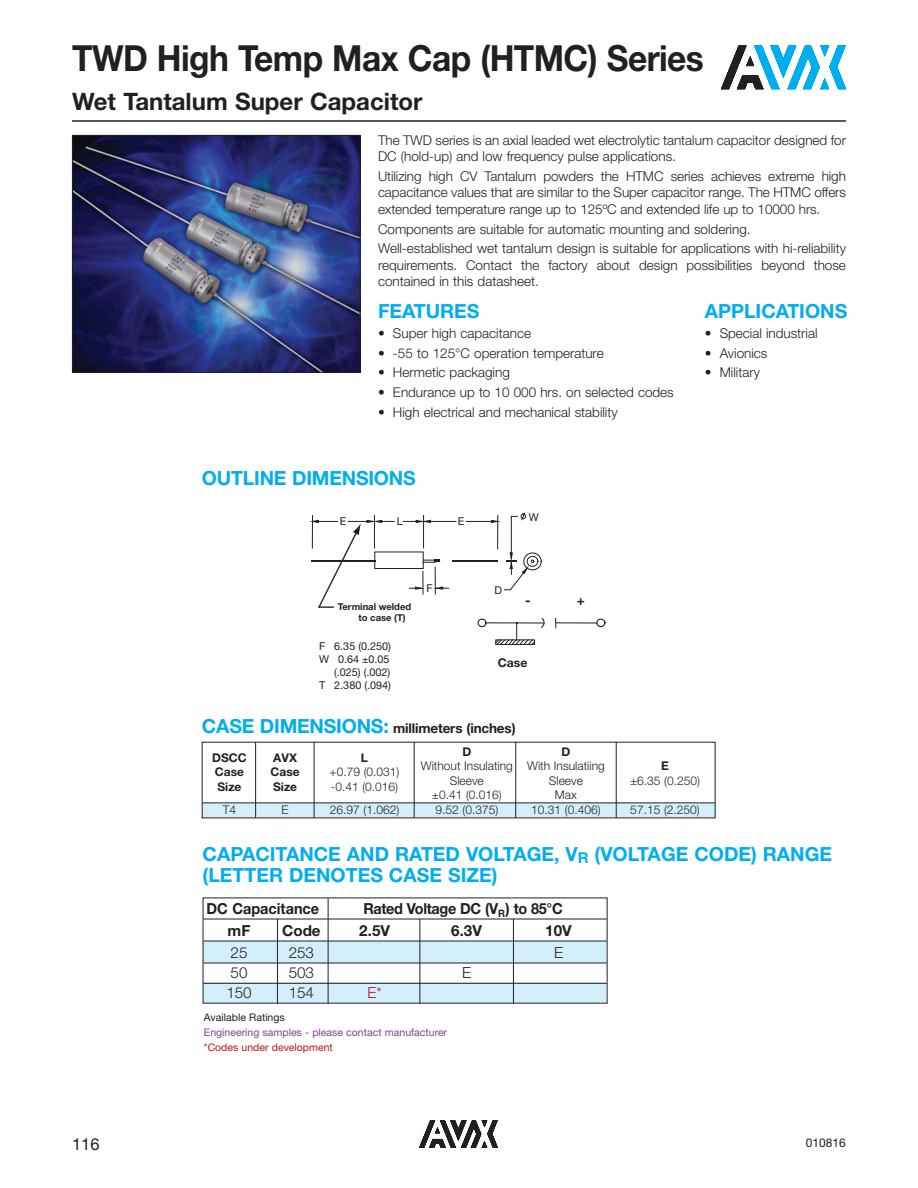
<style>
.page{position:relative;width:918px;height:1188px;background:#fff}
.page>*{position:absolute;margin:0;border:0;box-sizing:border-box;transform-origin:0 0}
.t1{font:700 36px "Helvetica Neue LT Std";letter-spacing:-.015em;color:#231f20;scale:.93 1}
.t2{font:700 24px "Helvetica Neue LT Std";color:#231f20}
.t3{font:700 19.5px/21px "Helvetica Neue LT Std";color:#00aeef}
.t4{font:700 19.5px "Helvetica Neue";color:#00aeef}
.t5{font:16.5px "Helvetica Neue LT Std";color:#231f20}
.t6{font:700 15.3px "Helvetica Neue LT Std";letter-spacing:-.02em;color:#231f20;scale:.95 1}
.t7{font:300 15.3px "Helvetica Neue LT Std";color:#231f20}
.t8{font:700 15.3px "Helvetica Neue LT Std";color:#231f20}
.t9{font:700 15.3px "Helvetica Neue LT Std";color:#231f20;scale:.95 1}
.t10{font:300 15.3px "Helvetica Neue LT Std";color:#c0141b}
.t11{font:300 13.5px/16.5px "Helvetica Neue LT Std";color:#231f20}
.t12{font:700 13.5px "Helvetica Neue LT Std";letter-spacing:-.01em;color:#231f20}
.t13{font:700 13.5px "Helvetica Neue";color:#231f20}
.t14{font:700 12.15px "Helvetica Neue";color:#231f20}
.t15{font:300 12px "Helvetica Neue LT Std";color:#231f20}
.t16{font:700 12px "Helvetica Neue LT Std";color:#231f20}
.t17{font:12px "Helvetica Neue";color:#231f20}
.t18{font:10.8px/13px "Helvetica Neue";color:#231f20;text-align:right}
.t19{font:10.5px "Helvetica Neue LT Std";color:#83418e}
.t20{font:10.5px "Helvetica Neue LT Std";color:#c0141b}
.t21{font:10.5px "Helvetica Neue LT Std";color:#231f20}
.t22{font:700 9.45px/11.2px "Helvetica Neue";color:#231f20}
.s1{font-size:19.5px;color:#00aeef}
.s2{font-size:15px}
</style>
<div class="page">
<div style="left:204px;top:941px;width:402px;height:22px;background:#d4effc"></div>
<div style="left:204px;top:983px;width:402px;height:20px;background:#d4effc"></div>
<svg style="left:419px;top:1120px;width:79px;height:28px"></svg>
<svg style="left:721px;top:46px;width:125px;height:43px"></svg>
<div style="left:202px;top:803px;width:514px;height:14px;background:#d4effc"></div>
<hr style="left:72px;top:120px;width:774px;height:2px;background:#231f20">
<div style="left:374px;top:552px;width:50px;height:17px;border:1px solid #231f20"></div>
<svg style="left:596px;top:618px;width:10px;height:9px"></svg>
<svg style="left:477px;top:618px;width:10px;height:9px"></svg>
<hr style="left:485px;top:623px;width:59px;height:1px;background:#231f20">
<hr style="left:556px;top:623px;width:41px;height:1px;background:#231f20">
<svg style="left:541px;top:618px;width:4px;height:10px"></svg>
<svg style="left:495px;top:622px;width:40px;height:23px"></svg>
<svg style="left:403px;top:520px;width:53px;height:3px"></svg>
<hr style="left:312px;top:516px;width:1px;height:32px;background:#231f20">
<hr style="left:374px;top:516px;width:1px;height:32px;background:#231f20">
<hr style="left:423px;top:516px;width:1px;height:32px;background:#231f20">
<svg style="left:309px;top:520px;width:85px;height:88px"></svg>
<svg style="left:410px;top:560px;width:39px;height:34px"></svg>
<hr style="left:453px;top:560px;width:45px;height:2px;background:#231f20">
<hr style="left:311px;top:560px;width:64px;height:2px;background:#231f20">
<svg style="left:466px;top:512px;width:76px;height:78px"></svg>
<hr style="left:203px;top:802px;width:512px;height:1px;background:#231f20">
<hr style="left:255px;top:742px;width:1px;height:76px;background:#231f20">
<hr style="left:314px;top:742px;width:1px;height:76px;background:#231f20">
<hr style="left:414px;top:742px;width:1px;height:76px;background:#231f20">
<hr style="left:515px;top:742px;width:1px;height:76px;background:#231f20">
<hr style="left:616px;top:742px;width:1px;height:76px;background:#231f20">
<img style="left:74px;top:137px;width:284px;height:234px">
<div style="left:72px;top:135px;width:288px;height:238px;border:1px solid #231f20"></div>
<hr style="left:203px;top:919px;width:404px;height:1px;background:#231f20">
<hr style="left:203px;top:941px;width:404px;height:1px;background:#231f20">
<hr style="left:203px;top:963px;width:404px;height:1px;background:#231f20">
<hr style="left:203px;top:983px;width:404px;height:1px;background:#231f20">
<hr style="left:328px;top:898px;width:1px;height:106px;background:#231f20">
<hr style="left:419px;top:919px;width:1px;height:85px;background:#231f20">
<hr style="left:277px;top:919px;width:1px;height:85px;background:#231f20">
<hr style="left:513px;top:919px;width:1px;height:85px;background:#231f20">
<h1 class="t1" style="left:72px;top:45px;width:681px">TWD High Temp Max Cap (HTMC) Series</h1>
<h2 class="t2" style="left:72px;top:93px;width:352px">Wet Tantalum Super Capacitor</h2>
<p class="t11" style="left:378px;top:133px;width:470px">The TWD series is an axial leaded wet electrolytic tantalum capacitor designed for<br>DC (hold-up) and low frequency pulse applications.</p>
<p class="t11" style="left:378px;top:169px;width:469px;text-align:justify">Utilizing high CV Tantalum powders the HTMC series achieves extreme high capacitance values that are similar to the Super capacitor range. The HTMC offers extended temperature range up to 125ºC and extended life up to 10000 hrs.</p>
<p class="t11" style="left:378px;top:220px;width:470px;line-height:19.8px">Components are suitable for automatic mounting and soldering.<br>Well-established wet tantalum design is suitable for applications with hi-reliability</p>
<p class="t11" style="left:378px;top:258px;width:469px">requirements. Contact the factory about design possibilities beyond those contained in this datasheet.</p>
<h3 class="t4" style="left:378px;top:304px;width:103px">FEATURES</h3>
<p class="t11" style="left:378px;top:326px;width:155px">• Super high capacitance</p>
<p class="t11" style="left:378px;top:346px;width:227px">• -55 to 125°C operation temperature</p>
<p class="t11" style="left:378px;top:366px;width:133px">• Hermetic packaging</p>
<p class="t11" style="left:378px;top:385px;width:297px">• Endurance up to 10 000 hrs. on selected codes</p>
<p class="t11" style="left:378px;top:405px;width:241px">• High electrical and mechanical stability</p>
<h3 class="t4" style="left:705px;top:304px;width:144px">APPLICATIONS</h3>
<p class="t11" style="left:705px;top:326px;width:114px">• Special industrial</p>
<p class="t11" style="left:705px;top:346px;width:64px">• Avionics</p>
<p class="t11" style="left:705px;top:366px;width:57px">• Military</p>
<h3 class="t3" style="left:202px;top:470px;width:215px">OUTLINE DIMENSIONS</h3>
<p class="t18" style="left:340px;top:516px;width:8px">E</p>
<p class="t18" style="left:397px;top:516px;width:8px">L</p>
<p class="t18" style="left:458px;top:516px;width:8px">E</p>
<p class="t22" style="left:359px;top:602px;width:54px;text-indent:-21px">Terminal welded to case (T)</p>
<p class="t18" style="left:426px;top:583px;width:8px">F</p>
<p class="t18" style="left:494px;top:585px;width:9px">D</p>
<p class="t18" style="left:529px;top:512px;width:12px">W</p>
<p class="t13" style="left:525px;top:596px;width:7px">-</p>
<p class="t13" style="left:577px;top:596px;width:10px">+</p>
<p class="t18" style="left:319px;top:641px;width:73px">F 6.35 (0.250)<br>W 0.64 ±0.05 (.025) (.002)<br>T 2.380 (.094)</p>
<p class="t14" style="left:498px;top:659px;width:31px">Case</p>
<p class="t12" style="left:202px;top:723px;width:315px"><span class="s1">CASE DIMENSIONS:</span> millimeters (inches)</p>
<p class="t16" style="left:212px;top:754px;width:36px">DSCC</p>
<p class="t16" style="left:273px;top:754px;width:25px">AVX</p>
<p class="t16" style="left:361px;top:754px;width:9px">L</p>
<p class="t16" style="left:215px;top:768px;width:31px">Case</p>
<p class="t16" style="left:271px;top:768px;width:31px">Case</p>
<p class="t15" style="left:330px;top:768px;width:72px">+0.79 (0.031)</p>
<p class="t16" style="left:218px;top:782px;width:25px">Size</p>
<p class="t16" style="left:273px;top:782px;width:25px">Size</p>
<p class="t15" style="left:331px;top:782px;width:69px">-0.41 (0.016)</p>
<p class="t16" style="left:462px;top:748px;width:10px">D</p>
<p class="t16" style="left:562px;top:748px;width:10px">D</p>
<p class="t15" style="left:421px;top:762px;width:185px">Without Insulating With Insulatiing</p>
<p class="t16" style="left:661px;top:762px;width:9px">E</p>
<p class="t15" style="left:450px;top:776px;width:36px">Sleeve</p>
<p class="t15" style="left:549px;top:776px;width:36px">Sleeve</p>
<p class="t15" style="left:630px;top:776px;width:72px">±6.35 (0.250)</p>
<p class="t15" style="left:432px;top:791px;width:72px">±0.41 (0.016)</p>
<p class="t15" style="left:555px;top:791px;width:23px">Max</p>
<p class="t15" style="left:223px;top:805px;width:15px">T4</p>
<p class="t15" style="left:282px;top:805px;width:9px">E</p>
<p class="t15" style="left:330px;top:805px;width:71px">26.97 (1.062)</p>
<p class="t15" style="left:435px;top:805px;width:64px">9.52 (0.375)</p>
<p class="t15" style="left:531px;top:805px;width:71px">10.31 (0.406)</p>
<p class="t15" style="left:630px;top:805px;width:71px">57.15 (2.250)</p>
<h3 class="t3" style="left:203px;top:846px;width:631px">CAPACITANCE AND RATED VOLTAGE, V<span class="s2">R</span> (VOLTAGE CODE) RANGE (LETTER DENOTES CASE SIZE)</h3>
<p class="t9" style="left:207px;top:903px;width:120px">DC Capacitance</p>
<p class="t6" style="left:363px;top:903px;width:211px">Rated Voltage DC (V<sub>R</sub>) to 85°C</p>
<p class="t8" style="left:228px;top:925px;width:24px">mF</p>
<p class="t8" style="left:282px;top:925px;width:40px">Code</p>
<p class="t8" style="left:359px;top:925px;width:32px">2.5V</p>
<p class="t8" style="left:451px;top:925px;width:32px">6.3V</p>
<p class="t8" style="left:545px;top:925px;width:28px">10V</p>
<p class="t7" style="left:231px;top:947px;width:18px">25</p>
<p class="t7" style="left:289px;top:947px;width:27px">253</p>
<p class="t7" style="left:554px;top:947px;width:11px">E</p>
<p class="t7" style="left:231px;top:967px;width:18px">50</p>
<p class="t7" style="left:289px;top:967px;width:27px">503</p>
<p class="t7" style="left:462px;top:967px;width:11px">E</p>
<p class="t7" style="left:226px;top:987px;width:27px">150</p>
<p class="t7" style="left:289px;top:987px;width:27px">154</p>
<p class="t10" style="left:367px;top:987px;width:16px">E*</p>
<p class="t21" style="left:204px;top:1013px;width:82px">Available Ratings</p>
<p class="t19" style="left:204px;top:1029px;width:245px">Engineering samples - please contact manufacturer</p>
<p class="t20" style="left:204px;top:1044px;width:130px">*Codes under development</p>
<p class="t5" style="left:72px;top:1138px;width:29px">116</p>
<p class="t17" style="left:806px;top:1138px;width:42px">010816</p>
</div>
